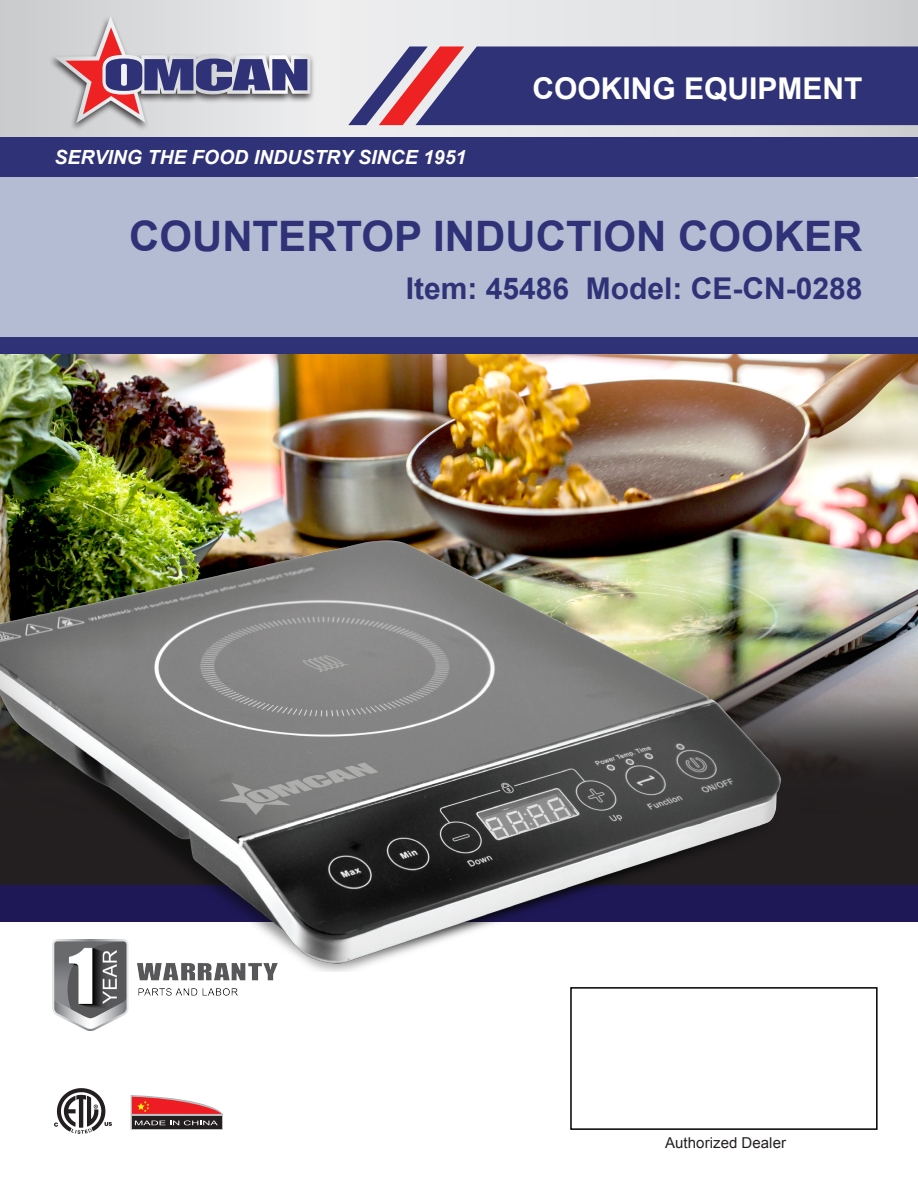
<style>
.page{position:relative;width:918px;height:1188px;background:#fff}
.page>*{position:absolute;margin:0;border:0;box-sizing:border-box;transform-origin:0 0}
.t1{font:700 42px "Arial";color:#2f3276}
.t2{font:700 30px "Arial";color:#2f3276}
.t3{font:700 30px "Arial";color:#fff}
.t4{font:italic 700 19.5px "Arial";color:#fff}
.t5{font:15px "Arial";letter-spacing:.005em;color:#231f20}
</style>
<div class="page">
<img style="left:1px;top:354px;width:917px;height:460px">
<div style="left:0;top:176px;width:918px;height:162px;background:#b4bcd4"></div>
<div style="left:0;top:338px;width:918px;height:16px;background:#2f3276"></div>
<div style="left:0;top:886px;width:918px;height:36px;background:#1f1857"></div>
<svg style="left:0;top:0;width:918px;height:137px;background:#dedfe1"></svg>
<div style="left:0;top:137px;width:918px;height:39px;background:#2f3276"></div>
<svg style="left:348px;top:46px;width:570px;height:79px;background:#4a447e"></svg>
<div style="left:48px;top:14px;width:268px;height:117px;background:#231f20;opacity:.8"></div>
<svg style="left:54px;top:16px;width:256px;height:107px;background:#b9aebc"></svg>
<img style="left:52px;top:971px;width:223px;height:59px">
<svg style="left:54px;top:1088px;width:58px;height:46px"></svg>
<img style="left:0;top:534px;width:788px;height:437px">
<div style="left:570px;top:987px;width:308px;height:143px;border:2px solid #000"></div>
<svg style="left:131px;top:1095px;width:92px;height:35px"></svg>
<p class="t4" style="left:54px;top:144px;width:414px">SERVING THE FOOD INDUSTRY SINCE 1951</p>
<p class="t3" style="left:532px;top:67px;width:332px">COOKING EQUIPMENT</p>
<p class="t1" style="left:129px;top:206px;width:735px">COUNTERTOP INDUCTION COOKER</p>
<p class="t2" style="left:406px;top:268px;width:458px">Item: 45486 Model: CE-CN-0288</p>
<p class="t5" style="left:665px;top:1132px;width:122px">Authorized Dealer</p>
</div>
